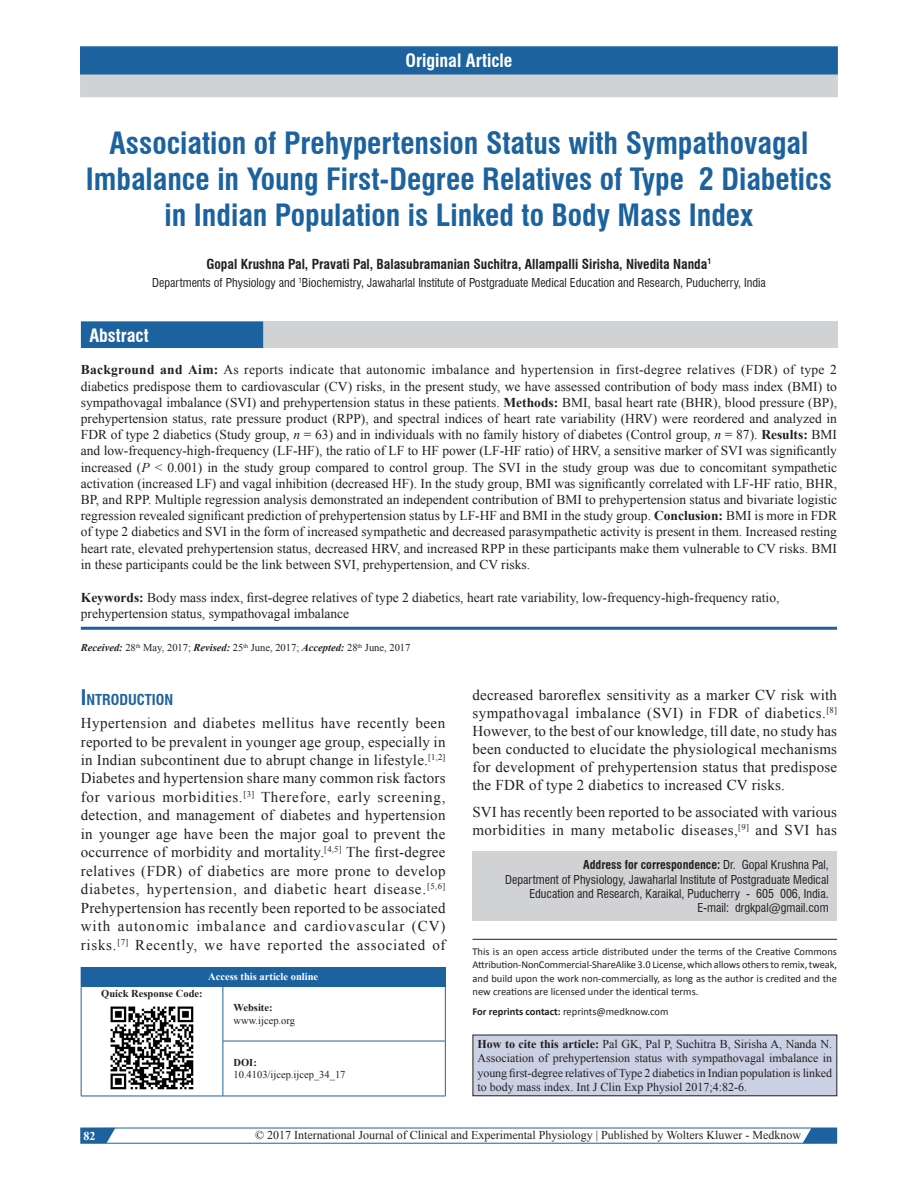
<style>
.page{position:relative;width:918px;height:1188px;background:#fff}
.page>*{position:absolute;margin:0;border:0;box-sizing:border-box;transform-origin:0 0}
.AT{font:700 condensed 30px/36px "Swiss 721 BT";color:#1c629e;text-align:center}
.AH{font:700 condensed 18px "Swiss 721 BT";color:#fff}
.ABSH{font:700 condensed 18px "Swiss 721 BT";color:#fff}
.TX{font:15px/18.5px "Times New Roman";letter-spacing:.015em;color:#231f20;text-align:justify}
.t1{font:700 condensed 14.7px "Swiss 721 BT";color:#1c629e}
.ABS{font:13.5px/16.2px "Times New Roman";color:#231f20;text-align:justify}
.KWD{font:13.5px/16.2px "Times New Roman";color:#231f20}
.AU{font:700 condensed 13.5px "Swiss 721 BT";color:#231f20}
.HTC{font:12px/14.4px "Times New Roman";color:#231f20;text-align:justify}
.ADD{font:condensed 12px/14.4px "Swiss 721 BT";color:#231f20;text-align:right}
.AFF{font:condensed 12px "Swiss 721 BT";color:#231f20}
.t2{font:700 12px "Times New Roman";color:#fff}
.OS{font:10.5px/13.5px "Calibri";color:#231f20;text-align:justify}
.HIS{font:10.5px "Times New Roman";color:#231f20}
.Website{font:10.5px/12.6px "Times New Roman";color:#231f20}
.ATAO{font:700 10.5px "Times New Roman";color:#fff}
.QRC{font:700 10.5px "Times New Roman";color:#231f20}
.s1{font-weight:700}
.s2{font-style:italic}
.s3{font-weight:700;font-style:italic}
.s4{font-size:21px}
</style>
<div class="page">
<svg style="left:80px;top:1128px;width:758px;height:16px"></svg>
<div style="left:81px;top:322px;width:756px;height:26px;background:#d1d2d4"></div>
<div style="left:81px;top:321px;width:182px;height:27px;background:#1c629e"></div>
<div style="left:80px;top:46px;width:758px;height:51px;background:#d1d2d4"></div>
<div style="left:81px;top:47px;width:756px;height:27px;background:#1c629e"></div>
<div style="left:80px;top:46px;width:758px;height:29px;border:2px solid #1c629e"></div>
<hr style="left:81px;top:627px;width:756px;height:3px;background:#1c629e">
<div style="left:473px;top:852px;width:364px;height:69px;background:#d1d2d4"></div>
<div style="left:81px;top:967px;width:364px;height:19px;background:#1c629e"></div>
<svg style="left:445px;top:967px;width:1px;height:19px"></svg>
<hr style="left:81px;top:986px;width:1px;height:55px;background:#1c629e">
<hr style="left:81px;top:1041px;width:1px;height:55px;background:#1c629e">
<hr style="left:81px;top:986px;width:142px;height:1px;background:#1c629e">
<hr style="left:223px;top:986px;width:1px;height:55px;background:#1c629e">
<hr style="left:223px;top:986px;width:223px;height:1px;background:#1c629e">
<hr style="left:445px;top:986px;width:1px;height:55px;background:#1c629e">
<hr style="left:81px;top:1096px;width:142px;height:1px;background:#1c629e">
<hr style="left:223px;top:1041px;width:1px;height:55px;background:#1c629e">
<hr style="left:223px;top:1041px;width:223px;height:1px;background:#1c629e">
<hr style="left:445px;top:1041px;width:1px;height:55px;background:#1c629e">
<hr style="left:223px;top:1096px;width:223px;height:1px;background:#1c629e">
<img style="left:110px;top:1006px;width:84px;height:84px">
<hr style="left:473px;top:939px;width:364px;height:1px;background:#231f20">
<div style="left:473px;top:1035px;width:364px;height:61px;background:#cad1e4"></div>
<div style="left:473px;top:1035px;width:364px;height:61px;border:1px solid #231f20"></div>
<p class="AH" style="left:405px;top:50px;width:109px">Original Article</p>
<p class="AT" style="left:86px;top:125px;width:748px">Association of Prehypertension Status with Sympathovagal<br>Imbalance in Young First‑Degree Relatives of Type 2 Diabetics in Indian Population is Linked to Body Mass Index</p>
<p class="AU" style="left:207px;top:256px;width:506px">Gopal Krushna Pal, Pravati Pal, Balasubramanian Suchitra, Allampalli Sirisha, Nivedita Nanda<sup>1</sup></p>
<p class="AFF" style="left:152px;top:276px;width:615px">Departments of Physiology and <sup>1</sup>Biochemistry, Jawaharlal Institute of Postgraduate Medical Education and Research, Puducherry, India</p>
<p class="ABSH" style="left:89px;top:324px;width:61px">Abstract</p>
<p class="ABS" style="left:81px;top:361px;width:758px"><span class="s1">Background and Aim:</span> As reports indicate that autonomic imbalance and hypertension in first‑degree relatives (FDR) of type 2 diabetics predispose them to cardiovascular (CV) risks, in the present study, we have assessed contribution of body mass index (BMI) to sympathovagal imbalance (SVI) and prehypertension status in these patients. <span class="s1">Methods:</span> BMI, basal heart rate (BHR), blood pressure (BP), prehypertension status, rate pressure product (RPP), and spectral indices of heart rate variability (HRV) were reordered and analyzed in FDR of type 2 diabetics (Study group, <span class="s2">n</span> = 63) and in individuals with no family history of diabetes (Control group, <span class="s2">n</span> = 87). <span class="s1">Results:</span> BMI and low‑frequency‑high‑frequency (LF‑HF), the ratio of LF to HF power (LF‑HF ratio) of HRV, a sensitive marker of SVI was significantly increased (<span class="s2">P</span> &lt; 0.001) in the study group compared to control group. The SVI in the study group was due to concomitant sympathetic activation (increased LF) and vagal inhibition (decreased HF). In the study group, BMI was significantly correlated with LF‑HF ratio, BHR, BP, and RPP. Multiple regression analysis demonstrated an independent contribution of BMI to prehypertension status and bivariate logistic regression revealed significant prediction of prehypertension status by LF‑HF and BMI in the study group. <span class="s1">Conclusion:</span> BMI is more in FDR of type 2 diabetics and SVI in the form of increased sympathetic and decreased parasympathetic activity is present in them. Increased resting heart rate, elevated prehypertension status, decreased HRV, and increased RPP in these participants make them vulnerable to CV risks. BMI in these participants could be the link between SVI, prehypertension, and CV risks.</p>
<p class="KWD" style="left:81px;top:589px;width:700px"><span class="s1">Keywords:</span> Body mass index, first‑degree relatives of type 2 diabetics, heart rate variability, low‑frequency‑high‑frequency ratio, prehypertension status, sympathovagal imbalance</p>
<p class="HIS" style="left:81px;top:640px;width:331px"><span class="s3">Received:</span> 28<sup>th</sup> May, 2017; <span class="s3">Revised:</span> 25<sup>th</sup> June, 2017; <span class="s3">Accepted:</span> 28<sup>th</sup> June, 2017</p>
<h1 class="t1" style="left:81px;top:691px;width:94px"><span class="s4">I</span>NTRODUCTION</h1>
<p class="TX" style="left:81px;top:713px;width:366px">Hypertension and diabetes mellitus have recently been reported to be prevalent in younger age group, especially in in Indian subcontinent due to abrupt change in lifestyle.<sup>[1,2] </sup>Diabetes and hypertension share many common risk factors for various morbidities.<sup>[3]</sup> Therefore, early screening, detection, and management of diabetes and hypertension in younger age have been the major goal to prevent the occurrence of morbidity and mortality.<sup>[4,5]</sup> The first‑degree relatives (FDR) of diabetics are more prone to develop diabetes, hypertension, and diabetic heart disease.<sup>[5,6] </sup>Prehypertension has recently been reported to be associated with autonomic imbalance and cardiovascular (CV) risks.<sup>[7]</sup> Recently, we have reported the associated of</p>
<p class="ATAO" style="left:208px;top:969px;width:111px">Access this article online</p>
<p class="QRC" style="left:101px;top:986px;width:103px">Quick Response Code:</p>
<p class="Website" style="left:234px;top:1001px;width:63px"><span class="s1">Website: </span>www.ijcep.org</p>
<p class="Website" style="left:234px;top:1056px;width:113px"><span class="s1">DOI:<br></span>10.4103/ijcep.ijcep_34_17</p>
<p class="TX" style="left:472px;top:685px;width:366px;line-height:18px">decreased baroreflex sensitivity as a marker CV risk with sympathovagal imbalance (SVI) in FDR of diabetics.<sup>[8] </sup>However, to the best of our knowledge, till date, no study has been conducted to elucidate the physiological mechanisms for development of prehypertension status that predispose the FDR of type 2 diabetics to increased CV risks.</p>
<p class="TX" style="left:472px;top:802px;width:366px;line-height:18px">SVI has recently been reported to be associated with various morbidities in many metabolic diseases,<sup>[9]</sup> and SVI has</p>
<p class="ADD" style="left:505px;top:858px;width:325px"><span class="s1">Address for correspondence:</span> Dr. Gopal Krushna Pal,<br>Department of Physiology, Jawaharlal Institute of Postgraduate Medical Education and Research, Karaikal, Puducherry ‑ 605 006, India.<br>E‑mail: drgkpal@gmail.com</p>
<p class="OS" style="left:473px;top:944px;width:366px">This is an open access article distributed under the terms of the Creative Commons Attribution‑NonCommercial‑ShareAlike 3.0 License, which allows others to remix, tweak, and build upon the work non‑commercially, as long as the author is credited and the new creations are licensed under the identical terms.</p>
<p class="OS" style="left:473px;top:1005px;width:198px"><span class="s1">For reprints contact:</span> reprints@medknow.com</p>
<p class="HTC" style="left:478px;top:1036px;width:356px"><span class="s1">How to cite this article:</span> Pal GK, Pal P, Suchitra B, Sirisha A, Nanda N.<br>Association of prehypertension status with sympathovagal imbalance in young first‑degree relatives of Type 2 diabetics in Indian population is linked to body mass index. Int J Clin Exp Physiol 2017;4:82-6.</p>
<p class="t2" style="left:84px;top:1127px;width:13px">82</p>
<p class="HTC" style="left:255px;top:1128px;width:547px">© 2017 International Journal of Clinical and Experimental Physiology | Published by Wolters Kluwer - Medknow</p>
</div>
